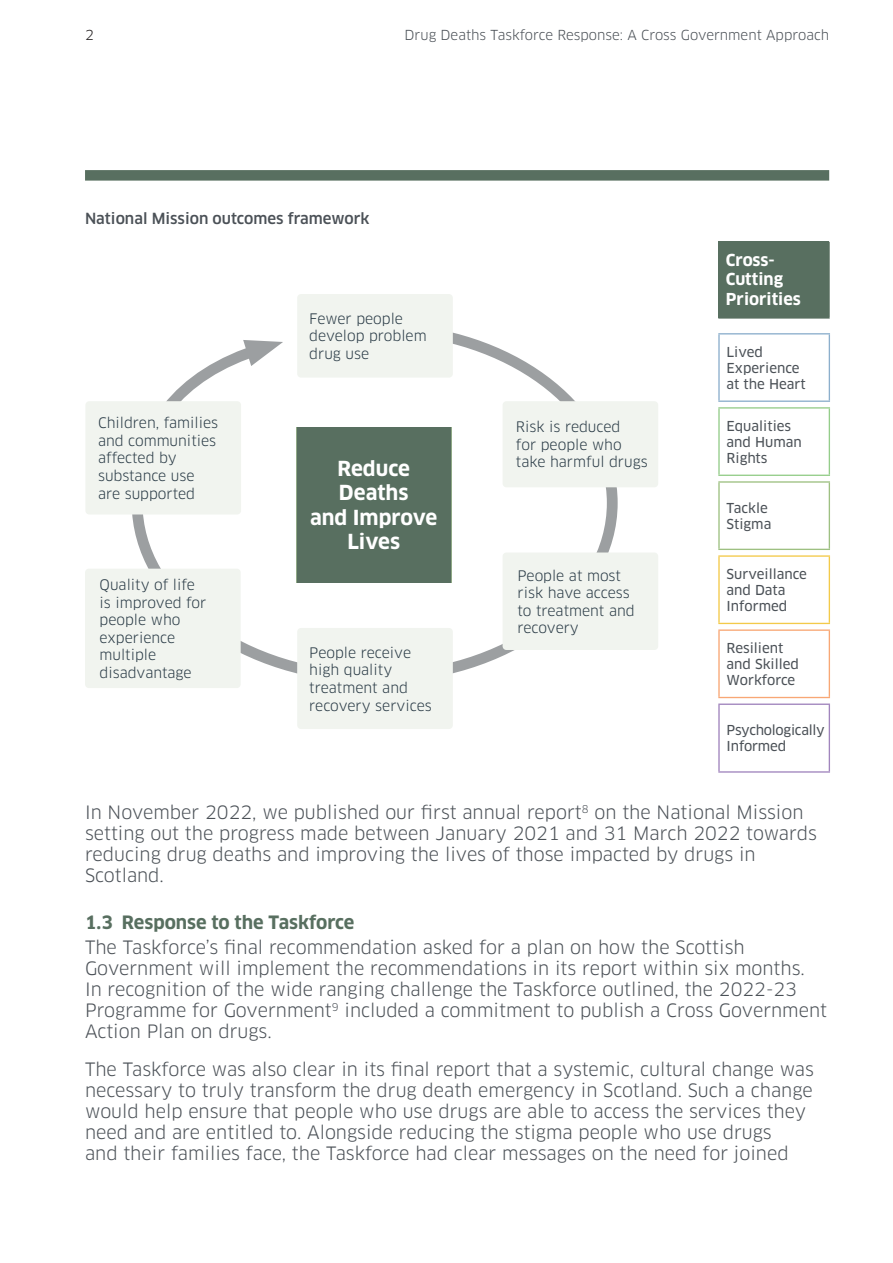
<style>
.page{position:relative;width:893px;height:1263px;background:#fff}
.page>*{position:absolute;margin:0;border:0;box-sizing:border-box;transform-origin:0 0}
.t1{font:700 20.25px/24.3px "Clan OT";color:#fff;text-align:center}
.t2{font:18px/21px "Clan OT";color:#4b5157}
.t3{font:700 18px "Clan OT";color:#586f60}
.t4{font:700 16.05px/19.4px "Clan OT";color:#fff}
.t5{font:500 15px "Clan OT";color:#4b5157}
.t6{font:14.1px/17.5px "Clan OT";color:#293a45}
.t7{font:13.5px "Clan OT";color:#4b5157}
.t8{font:13.5px "Clan OT";color:#231f20}
.t9{font:13.35px/16px "Clan OT News";color:#4b5157}
.t10{font:13.35px/16px "Clan OT News";letter-spacing:-.02em;color:#4b5157}
</style>
<div class="page">
<div style="left:85px;top:170px;width:744px;height:11px;background:#586f60"></div>
<div style="left:718px;top:242px;width:111px;height:76px;background:#586f60"></div>
<hr style="left:718px;top:317px;width:112px;height:2px;background:#586f60">
<hr style="left:828px;top:242px;width:2px;height:75px;background:#586f60">
<hr style="left:718px;top:333px;width:112px;height:1px;background:#8cafcc">
<hr style="left:718px;top:334px;width:2px;height:66px;background:#8cafcc">
<hr style="left:829px;top:334px;width:1px;height:66px;background:#8cafcc">
<hr style="left:718px;top:400px;width:112px;height:2px;background:#8cafcc">
<hr style="left:718px;top:407px;width:112px;height:2px;background:#95cd8a">
<hr style="left:718px;top:409px;width:2px;height:66px;background:#95cd8a">
<hr style="left:829px;top:409px;width:1px;height:66px;background:#95cd8a">
<hr style="left:718px;top:475px;width:112px;height:1px;background:#95cd8a">
<hr style="left:718px;top:481px;width:112px;height:2px;background:#9ec082">
<hr style="left:718px;top:483px;width:2px;height:66px;background:#9ec082">
<hr style="left:829px;top:483px;width:1px;height:66px;background:#9ec082">
<hr style="left:718px;top:549px;width:112px;height:1px;background:#9ec082">
<hr style="left:718px;top:555px;width:112px;height:2px;background:#f3ca4a">
<hr style="left:718px;top:557px;width:2px;height:66px;background:#f3ca4a">
<hr style="left:829px;top:557px;width:1px;height:66px;background:#f3ca4a">
<hr style="left:718px;top:623px;width:112px;height:1px;background:#f3ca4a">
<hr style="left:718px;top:629px;width:112px;height:2px;background:#f8a775">
<hr style="left:718px;top:631px;width:2px;height:66px;background:#f8a775">
<hr style="left:829px;top:631px;width:1px;height:66px;background:#f8a775">
<hr style="left:718px;top:697px;width:112px;height:1px;background:#f8a775">
<hr style="left:718px;top:703px;width:112px;height:2px;background:#a185bd">
<hr style="left:718px;top:705px;width:2px;height:66px;background:#a185bd">
<hr style="left:829px;top:705px;width:1px;height:66px;background:#a185bd">
<hr style="left:718px;top:771px;width:112px;height:2px;background:#a185bd">
<svg style="left:132px;top:332px;width:486px;height:342px"></svg>
<svg style="left:243px;top:340px;width:40px;height:26px"></svg>
<div style="left:297px;top:294px;width:156px;height:84px;background:#f1f4ef;border-radius:4px"></div>
<div style="left:297px;top:628px;width:156px;height:101px;background:#f1f4ef;border-radius:4px"></div>
<div style="left:85px;top:569px;width:156px;height:119px;background:#f1f4ef;border-radius:4px"></div>
<div style="left:85px;top:401px;width:156px;height:113px;background:#f1f4ef;border-radius:4px"></div>
<div style="left:297px;top:427px;width:153px;height:155px;background:#586f60"></div>
<div style="left:503px;top:401px;width:155px;height:86px;background:#f1f4ef;border-radius:4px"></div>
<div style="left:503px;top:552px;width:155px;height:98px;background:#f1f4ef;border-radius:4px"></div>
<p class="t8" style="left:85px;top:27px;width:10px">2</p>
<p class="t7" style="left:405px;top:27px;width:426px">Drug Deaths Taskforce Response: A Cross Government Approach</p>
<p class="t5" style="left:85px;top:210px;width:286px">National Mission outcomes framework</p>
<p class="t6" style="left:309px;top:310px;width:119px">Fewer people develop problem drug use</p>
<p class="t6" style="left:98px;top:414px;width:122px">Children, families and communities affected by substance use are supported</p>
<p class="t6" style="left:516px;top:418px;width:133px">Risk is reduced<br>for people who take harmful drugs</p>
<p class="t1" style="left:310px;top:457px;width:129px">Reduce<br>Deaths<br>and Improve<br>Lives</p>
<p class="t6" style="left:100px;top:576px;width:108px">Quality of life is improved for people who experience multiple disadvantage</p>
<p class="t6" style="left:309px;top:644px;width:124px">People receive high quality treatment and recovery services</p>
<p class="t6" style="left:517px;top:566px;width:119px">People at most risk have access to treatment and recovery</p>
<p class="t4" style="left:726px;top:251px;width:76px">Cross-<br>Cutting<br>Priorities</p>
<p class="t9" style="left:727px;top:344px;width:81px">Lived<br>Experience at the Heart</p>
<p class="t9" style="left:727px;top:418px;width:77px">Equalities and Human<br>Rights</p>
<p class="t9" style="left:727px;top:500px;width:46px">Tackle<br>Stigma</p>
<p class="t9" style="left:727px;top:566px;width:82px">Surveillance and Data<br>Informed</p>
<p class="t9" style="left:727px;top:640px;width:74px">Resilient and Skilled<br>Workforce</p>
<p class="t10" style="left:727px;top:722px;width:100px">Psychologically<br>Informed</p>
<p class="t2" style="left:85px;top:802px;width:733px">In November 2022, we published our first annual report<sup>8</sup> on the National Mission setting out the progress made between January 2021 and 31 March 2022 towards reducing drug deaths and improving the lives of those impacted by drugs in Scotland.</p>
<p class="t3" style="left:85px;top:912px;width:271px">1.3 Response to the Taskforce</p>
<p class="t2" style="left:85px;top:937px;width:744px">The Taskforce’s final recommendation asked for a plan on how the Scottish Government will implement the recommendations in its report within six months.<br>In recognition of the wide ranging challenge the Taskforce outlined, the 2022-23<br>Programme for Government<sup>9</sup> included a commitment to publish a Cross Government Action Plan on drugs.</p>
<p class="t2" style="left:85px;top:1059px;width:730px">The Taskforce was also clear in its final report that a systemic, cultural change was necessary to truly transform the drug death emergency in Scotland. Such a change would help ensure that people who use drugs are able to access the services they need and are entitled to. Alongside reducing the stigma people who use drugs<br>and their families face, the Taskforce had clear messages on the need for joined</p>
</div>
